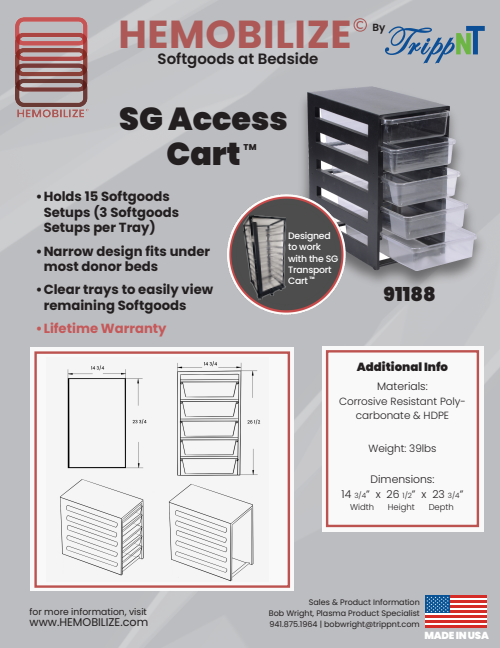
<style>
.page{position:relative;width:500px;height:648px;background:#fff}
.page>*{position:absolute;margin:0;border:0;box-sizing:border-box;transform-origin:0 0}
.t1{font:700 38.8px "Poppins";letter-spacing:.015em;color:#ac5957}
.t2{font:900 31.6px/34.8px "Poppins";color:#231f20;text-align:center}
.t3{font:900 19.2px "Poppins";color:#231f20}
.t4{font:600 14.8px "Poppins";color:#231f20}
.t5{font:700 13.2px/16px "Poppins";color:#231f20}
.t6{font:700 13.2px "Poppins";color:#c65859}
.t7{font:900 11.6px "Poppins";color:#231f20}
.t8{font:11.2px "Poppins";color:#231f20}
.t9{font:300 10.8px/14.4px "Poppins";color:#231f20;text-align:center}
.t10{font:300 10.4px/14.4px "Poppins";color:#231f20;text-align:center}
.t11{font:600 10.4px "Poppins";color:#231f20}
.t12{font:900 10px "Poppins";letter-spacing:-.025em;color:#fff}
.t13{font:500 9.2px/11.2px "Poppins";letter-spacing:-.025em;color:#fff}
.t14{font:9.2px "Poppins";color:#231f20}
.t15{font:300 8.4px "Poppins";color:#231f20}
.t16{font:800 8.4px "Poppins";color:#231f20}
.t17{font:8px/11.2px "Poppins";color:#231f20;text-align:justify}
.s1{font-size:7.2px}
</style>
<div class="page">
<img style="left:0;top:0;width:500px;height:647px">
<svg style="left:322px;top:346px;width:161px;height:184px"></svg>
<div style="left:326px;top:350px;width:153px;height:176px;background:#f9f9f9;border:2px solid #bd5350"></div>
<div style="left:30px;top:347px;width:264px;height:243px;background:#f9f9f9"></div>
<div style="left:34px;top:351px;width:256px;height:236px;background:#f9f9f9;border:2px solid #bd5350"></div>
<img style="left:16px;top:18px;width:73px;height:106px">
<img style="left:292px;top:82px;width:200px;height:214px">
<img style="left:307px;top:86px;width:170px;height:184px">
<img style="left:60px;top:361px;width:201px;height:219px">
<img style="left:227px;top:195px;width:119px;height:119px">
<img style="left:243px;top:213px;width:48px;height:87px">
<svg style="left:354px;top:18px;width:13px;height:14px"></svg>
<svg style="left:385px;top:26px;width:100px;height:37px;background:#8ca2ad"></svg>
<svg style="left:425px;top:597px;width:62px;height:28px"></svg>
<hr style="left:425px;top:625px;width:62px;height:2px;background:#d62c27">
<hr style="left:425px;top:620px;width:62px;height:2px;background:#d62c27">
<hr style="left:425px;top:615px;width:62px;height:2px;background:#d62c27">
<hr style="left:425px;top:610px;width:62px;height:2px;background:#d62c27">
<hr style="left:425px;top:605px;width:62px;height:2px;background:#d62c27">
<hr style="left:425px;top:600px;width:62px;height:2px;background:#d62c27">
<hr style="left:425px;top:595px;width:62px;height:2px;background:#d62c27">
<svg style="left:425px;top:595px;width:25px;height:17px"></svg>
<svg style="left:426px;top:596px;width:23px;height:15px"></svg>
<h1 class="t1" style="left:118px;top:12px;width:235px">HEMOBILIZE</h1>
<p class="t4" style="left:158px;top:50px;width:162px">Softgoods at Bedside</p>
<h2 class="t2" style="left:119px;top:102px;width:170px">SG Access<br>Cart</h2>
<p class="t16" style="left:244px;top:142px;width:14px">TM</p>
<p class="t5" style="left:44px;top:188px;width:137px;text-indent:-8px">•Holds 15 Softgoods<br>Setups (3 Softgoods<br>Setups per Tray)</p>
<p class="t5" style="left:44px;top:243px;width:168px;text-indent:-8px">•Narrow design fits under most donor beds</p>
<p class="t5" style="left:44px;top:281px;width:171px;text-indent:-8px">•Clear trays to easily view remaining Softgoods</p>
<p class="t6" style="left:36px;top:320px;width:132px">•Lifetime Warranty</p>
<p class="t13" style="left:288px;top:230px;width:52px">Designed to work with the SG<br>Transport<br>Cart</p>
<p class="t11" style="left:372px;top:21px;width:14px">By</p>
<h3 class="t3" style="left:384px;top:283px;width:54px">91188</h3>
<p class="t14" style="left:30px;top:606px;width:119px">for more information, visit</p>
<p class="t8" style="left:30px;top:615px;width:120px">www.HEMOBILIZE.com</p>
<p class="t7" style="left:357px;top:360px;width:93px">Additional Info</p>
<p class="t9" style="left:377px;top:379px;width:52px">Materials:</p>
<p class="t10" style="left:339px;top:393px;width:129px">Corrosive Resistant Poly&shy;carbonate &amp; HDPE</p>
<p class="t10" style="left:368px;top:441px;width:70px">Weight: 39lbs</p>
<p class="t9" style="left:342px;top:472px;width:123px">Dimensions:<br>14 <span class="s1">3/4</span>” x 26 <span class="s1">1/2</span>” x 23 <span class="s1">3/4</span>”</p>
<p class="t15" style="left:350px;top:501px;width:26px">Width</p>
<p class="t15" style="left:388px;top:501px;width:28px">Height</p>
<p class="t15" style="left:429px;top:501px;width:27px">Depth</p>
<p class="t17" style="left:269px;top:596px;width:152px;text-indent:40px">Sales &amp; Product Information Bob Wright, Plasma Product Specialist 941.875.1964 | bobwright@trippnt.com</p>
<p class="t12" style="left:425px;top:629px;width:66px">MADE IN USA</p>
</div>
